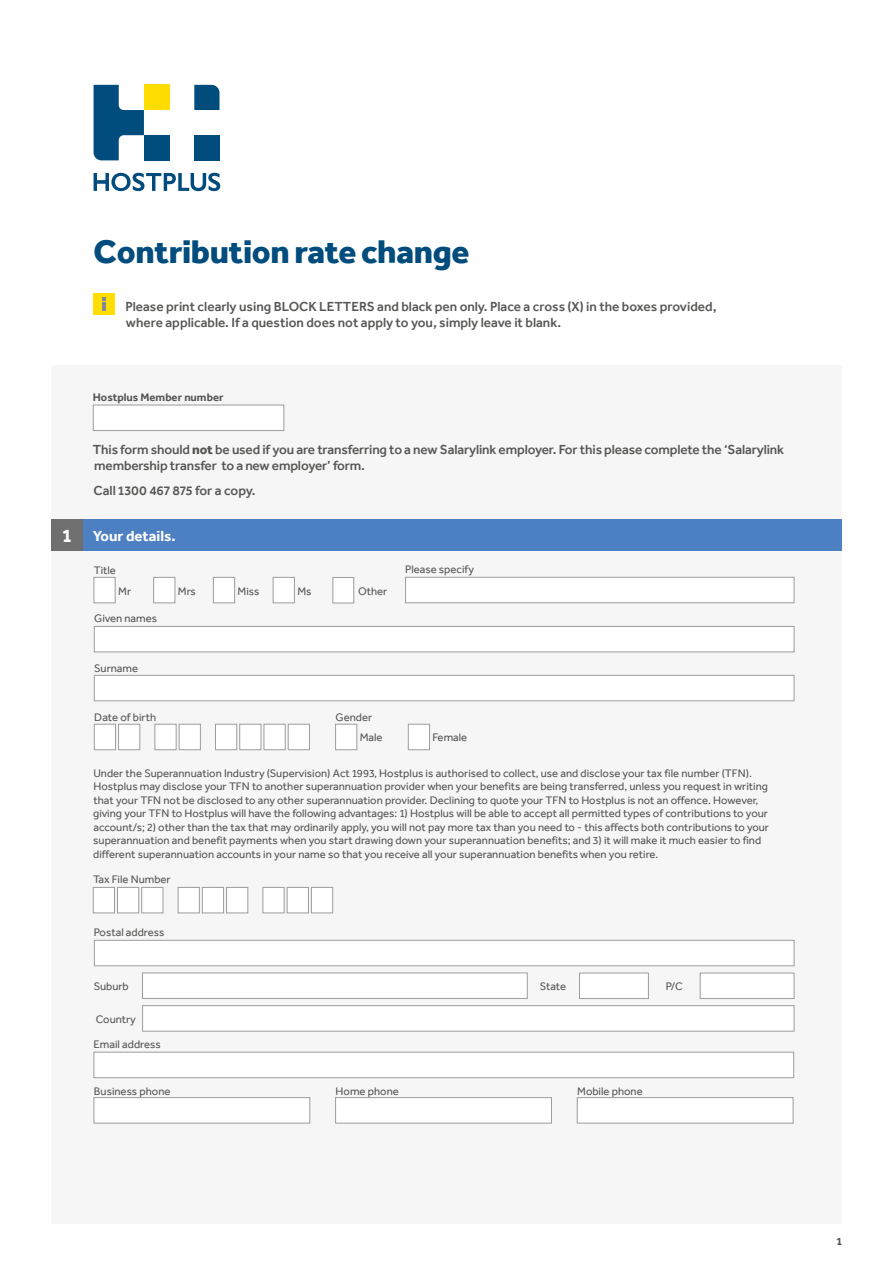
<style>
.page{position:relative;width:893px;height:1263px;background:#fff}
.page>*{position:absolute;margin:0;border:0;box-sizing:border-box;transform-origin:0 0}
.t1{font:800 33.75px "Effra";letter-spacing:-.01em;color:#004c7d}
.t2{font:700 15px "Effra";color:#fff}
.t3{font:500 13.5px/16.5px "Effra";letter-spacing:-.01em;color:#575756}
.t4{font:11.25px/13.5px "Effra";color:#575756}
.t5{font:700 11.25px "Effra";color:#575756}
.s1{font-weight:800}
.s2{font-size:19.5px}
</style>
<div class="page">
<div style="left:51px;top:365px;width:791px;height:858px;background:#f6f6f6"></div>
<svg style="left:194px;top:85px;width:25px;height:25px"></svg>
<div style="left:194px;top:135px;width:25px;height:25px;background:#004c7d"></div>
<svg style="left:94px;top:85px;width:50px;height:75px"></svg>
<div style="left:144px;top:135px;width:25px;height:25px;background:#004c7d"></div>
<svg style="left:94px;top:173px;width:126px;height:18px"></svg>
<div style="left:144px;top:85px;width:25px;height:25px;background:#fd0"></div>
<div style="left:93px;top:887px;width:22px;height:26px;background:#fff;border:1px solid #9d9d9c"></div>
<div style="left:117px;top:887px;width:22px;height:26px;background:#fff;border:1px solid #9d9d9c"></div>
<div style="left:141px;top:887px;width:22px;height:26px;background:#fff;border:1px solid #9d9d9c"></div>
<div style="left:178px;top:887px;width:22px;height:26px;background:#fff;border:1px solid #9d9d9c"></div>
<div style="left:202px;top:887px;width:22px;height:26px;background:#fff;border:1px solid #9d9d9c"></div>
<div style="left:226px;top:887px;width:22px;height:26px;background:#fff;border:1px solid #9d9d9c"></div>
<div style="left:263px;top:887px;width:22px;height:26px;background:#fff;border:1px solid #9d9d9c"></div>
<div style="left:287px;top:887px;width:22px;height:26px;background:#fff;border:1px solid #9d9d9c"></div>
<div style="left:311px;top:887px;width:22px;height:26px;background:#fff;border:1px solid #9d9d9c"></div>
<div style="left:82px;top:519px;width:760px;height:31px;background:#4d80c2"></div>
<div style="left:51px;top:519px;width:31px;height:31px;background:#706f6f"></div>
<div style="left:94px;top:626px;width:700px;height:26px;background:#fff;border:1px solid #9d9d9c"></div>
<div style="left:94px;top:675px;width:700px;height:26px;background:#fff;border:1px solid #9d9d9c"></div>
<div style="left:94px;top:293px;width:21px;height:22px;background:#fd0"></div>
<svg style="left:103px;top:298px;width:3px;height:13px"></svg>
<div style="left:94px;top:577px;width:22px;height:26px;background:#fff;border:1px solid #9d9d9c"></div>
<div style="left:153px;top:577px;width:22px;height:26px;background:#fff;border:1px solid #9d9d9c"></div>
<div style="left:213px;top:577px;width:22px;height:26px;background:#fff;border:1px solid #9d9d9c"></div>
<div style="left:273px;top:577px;width:22px;height:26px;background:#fff;border:1px solid #9d9d9c"></div>
<div style="left:405px;top:577px;width:389px;height:26px;background:#fff;border:1px solid #9d9d9c"></div>
<div style="left:332px;top:577px;width:22px;height:26px;background:#fff;border:1px solid #9d9d9c"></div>
<div style="left:94px;top:724px;width:22px;height:26px;background:#fff;border:1px solid #9d9d9c"></div>
<div style="left:118px;top:724px;width:22px;height:26px;background:#fff;border:1px solid #9d9d9c"></div>
<div style="left:155px;top:724px;width:22px;height:26px;background:#fff;border:1px solid #9d9d9c"></div>
<div style="left:179px;top:724px;width:22px;height:26px;background:#fff;border:1px solid #9d9d9c"></div>
<div style="left:215px;top:724px;width:22px;height:26px;background:#fff;border:1px solid #9d9d9c"></div>
<div style="left:239px;top:724px;width:22px;height:26px;background:#fff;border:1px solid #9d9d9c"></div>
<div style="left:264px;top:724px;width:22px;height:26px;background:#fff;border:1px solid #9d9d9c"></div>
<div style="left:288px;top:724px;width:22px;height:26px;background:#fff;border:1px solid #9d9d9c"></div>
<div style="left:335px;top:724px;width:22px;height:26px;background:#fff;border:1px solid #9d9d9c"></div>
<div style="left:408px;top:724px;width:22px;height:26px;background:#fff;border:1px solid #9d9d9c"></div>
<div style="left:93px;top:405px;width:191px;height:26px;background:#fff;border:1px solid #9d9d9c"></div>
<div style="left:94px;top:1052px;width:700px;height:26px;background:#fff;border:1px solid #9d9d9c"></div>
<div style="left:94px;top:940px;width:700px;height:26px;background:#fff;border:1px solid #9d9d9c"></div>
<div style="left:142px;top:972px;width:386px;height:27px;background:#fff;border:1px solid #9d9d9c"></div>
<div style="left:579px;top:973px;width:70px;height:26px;background:#fff;border:1px solid #9d9d9c"></div>
<div style="left:700px;top:973px;width:94px;height:26px;background:#fff;border:1px solid #9d9d9c"></div>
<div style="left:94px;top:1097px;width:216px;height:26px;background:#fff;border:1px solid #9d9d9c"></div>
<div style="left:335px;top:1097px;width:217px;height:26px;background:#fff;border:1px solid #9d9d9c"></div>
<div style="left:577px;top:1097px;width:216px;height:26px;background:#fff;border:1px solid #9d9d9c"></div>
<div style="left:142px;top:1005px;width:652px;height:26px;background:#fff;border:1px solid #9d9d9c"></div>
<h1 class="t1" style="left:93px;top:231px;width:378px">Contribution rate change</h1>
<p class="t3" style="left:125px;top:298px;width:592px">Please print clearly using BLOCK LETTERS and black pen only. Place a cross (X) in the boxes provided, where applicable. If a question does not apply to you, simply leave it blank.</p>
<p class="t5" style="left:93px;top:390px;width:132px">Hostplus Member number</p>
<p class="t3" style="left:93px;top:441px;width:693px">This form should <span class="s1">not</span> be used if you are transferring to a new Salarylink employer. For this please complete the ‘Salarylink membership transfer to a new employer’ form.</p>
<p class="t3" style="left:94px;top:482px;width:163px">Call 1300 467 875 for a copy.</p>
<h2 class="t2" style="left:62px;top:526px;width:115px"><span class="s2">1</span> Your details.</h2>
<p class="t4" style="left:94px;top:563px;width:24px">Title</p>
<p class="t4" style="left:118px;top:584px;width:14px">Mr</p>
<p class="t4" style="left:178px;top:584px;width:19px">Mrs</p>
<p class="t4" style="left:238px;top:584px;width:23px">Miss</p>
<p class="t4" style="left:297px;top:584px;width:16px">Ms</p>
<p class="t4" style="left:94px;top:612px;width:64px">Given names</p>
<p class="t4" style="left:94px;top:661px;width:45px">Surname</p>
<p class="t4" style="left:358px;top:584px;width:31px">Other</p>
<p class="t4" style="left:94px;top:710px;width:63px">Date of birth</p>
<p class="t4" style="left:360px;top:706px;width:24px;line-height:20.9px;text-indent:-24px">Gender<br>Male</p>
<p class="t4" style="left:405px;top:562px;width:70px">Please specify</p>
<p class="t4" style="left:432px;top:731px;width:36px">Female</p>
<p class="t4" style="left:93px;top:766px;width:677px">Under the Superannuation Industry (Supervision) Act 1993, Hostplus is authorised to collect, use and disclose your tax file number (TFN).<br>Hostplus may disclose your TFN to another superannuation provider when your benefits are being transferred, unless you request in writing that your TFN not be disclosed to any other superannuation provider. Declining to quote your TFN to Hostplus is not an offence. However, giving your TFN to Hostplus will have the following advantages: 1) Hostplus will be able to accept all permitted types of contributions to your account/s; 2) other than the tax that may ordinarily apply, you will not pay more tax than you need to - this affects both contributions to your superannuation and benefit payments when you start drawing down your superannuation benefits; and 3) it will make it much easier to find different superannuation accounts in your name so that you receive all your superannuation benefits when you retire.</p>
<p class="t4" style="left:93px;top:872px;width:79px">Tax File Number</p>
<p class="t4" style="left:94px;top:925px;width:72px">Postal address</p>
<p class="t4" style="left:94px;top:979px;width:36px">Suburb</p>
<p class="t4" style="left:540px;top:980px;width:28px">State</p>
<p class="t4" style="left:666px;top:980px;width:19px">P/C</p>
<p class="t4" style="left:96px;top:1013px;width:42px">Country</p>
<p class="t4" style="left:94px;top:1037px;width:69px">Email address</p>
<p class="t4" style="left:94px;top:1084px;width:78px">Business phone</p>
<p class="t4" style="left:336px;top:1084px;width:65px">Home phone</p>
<p class="t4" style="left:577px;top:1084px;width:67px">Mobile phone</p>
<p class="t5" style="left:837px;top:1234px;width:7px">1</p>
</div>
